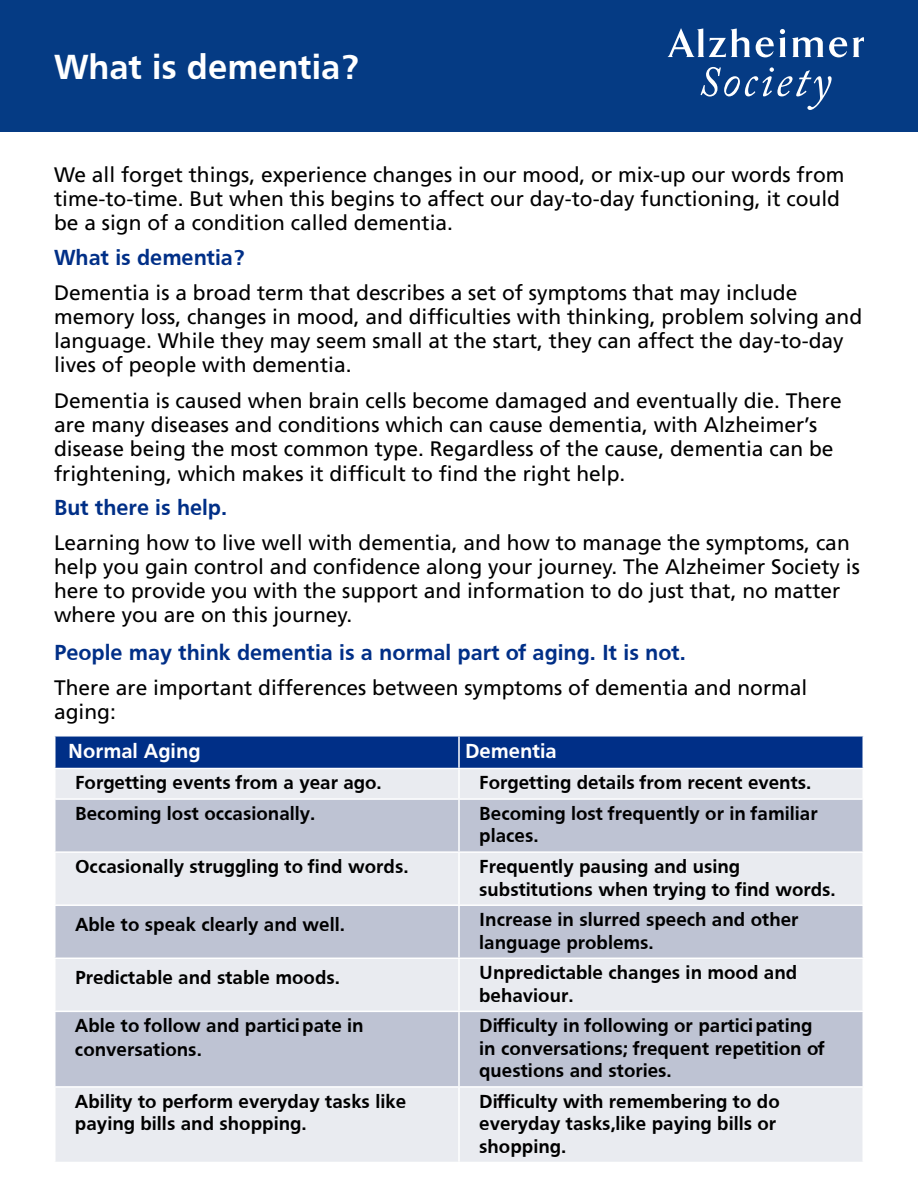
<style>
.page{position:relative;width:918px;height:1188px;background:#fff}
.page>*{position:absolute;margin:0;border:0;box-sizing:border-box;transform-origin:0 0}
.t1{font:700 36px "Frutiger";color:#fff}
.t2{font:700 22.5px "Frutiger";color:#002f87}
.t3{font:21px/24px "Frutiger";color:#000}
.t4{font:700 21px "Frutiger";color:#fff}
.t5{font:700 19.5px/22.5px "Frutiger";color:#000}
</style>
<div class="page">
<div style="left:56px;top:737px;width:806px;height:31px;background:#002f87"></div>
<div style="left:56px;top:769px;width:806px;height:393px;background:#e9ebf0"></div>
<svg style="left:56px;top:800px;width:806px;height:286px;fill:#bec3d3"></svg>
<hr style="left:458px;top:737px;width:2px;height:31px;background:#fff">
<hr style="left:458px;top:769px;width:2px;height:29px;background:#fff">
<hr style="left:54px;top:798px;width:405px;height:2px;background:#fff">
<hr style="left:459px;top:798px;width:405px;height:2px;background:#fff">
<hr style="left:458px;top:800px;width:2px;height:51px;background:#fff">
<hr style="left:54px;top:851px;width:405px;height:2px;background:#fff">
<hr style="left:459px;top:851px;width:405px;height:2px;background:#fff">
<hr style="left:458px;top:853px;width:2px;height:51px;background:#fff">
<hr style="left:54px;top:904px;width:405px;height:2px;background:#fff">
<hr style="left:459px;top:904px;width:405px;height:2px;background:#fff">
<hr style="left:458px;top:906px;width:2px;height:52px;background:#fff">
<hr style="left:54px;top:958px;width:405px;height:1px;background:#fff">
<hr style="left:459px;top:958px;width:405px;height:1px;background:#fff">
<hr style="left:458px;top:959px;width:2px;height:52px;background:#fff">
<hr style="left:54px;top:1011px;width:405px;height:1px;background:#fff">
<hr style="left:459px;top:1011px;width:405px;height:1px;background:#fff">
<hr style="left:458px;top:1012px;width:2px;height:74px;background:#fff">
<hr style="left:54px;top:1086px;width:405px;height:2px;background:#fff">
<hr style="left:459px;top:1086px;width:405px;height:2px;background:#fff">
<hr style="left:458px;top:1088px;width:2px;height:74px;background:#fff">
<div style="left:0;top:0;width:918px;height:132px;background:#053b84"></div>
<svg style="left:667px;top:28px;width:83px;height:29px"></svg>
<svg style="left:756px;top:29px;width:30px;height:28px"></svg>
<svg style="left:792px;top:37px;width:72px;height:20px"></svg>
<svg style="left:701px;top:67px;width:131px;height:43px"></svg>
<h1 class="t1" style="left:54px;top:47px;width:306px">What is dementia?</h1>
<p class="t3" style="left:54px;top:163px;width:792px">We all forget things, experience changes in our mood, or mix-up our words from time-to-time. But when this begins to affect our day-to-day functioning, it could be a sign of a condition called dementia.</p>
<p class="t2" style="left:54px;top:244px;width:192px">What is dementia?</p>
<p class="t3" style="left:54px;top:280px;width:810px">Dementia is a broad term that describes a set of symptoms that may include memory loss, changes in mood, and difficulties with thinking, problem solving and language. While they may seem small at the start, they can affect the day-to-day lives of people with dementia.</p>
<p class="t3" style="left:54px;top:388px;width:789px;line-height:24.5px">Dementia is caused when brain cells become damaged and eventually die. There are many diseases and conditions which can cause dementia, with Alzheimer’s disease being the most common type. Regardless of the cause, dementia can be frightening, which makes it difficult to find the right help.</p>
<p class="t2" style="left:54px;top:495px;width:175px">But there is help.</p>
<p class="t3" style="left:54px;top:531px;width:807px">Learning how to live well with dementia, and how to manage the symptoms, can help you gain control and confidence along your journey. The Alzheimer Society is here to provide you with the support and information to do just that, no matter where you are on this journey.</p>
<p class="t2" style="left:54px;top:639px;width:633px">People may think dementia is a normal part of aging. It is not.</p>
<p class="t3" style="left:54px;top:675px;width:755px">There are important differences between symptoms of dementia and normal aging:</p>
<p class="t4" style="left:68px;top:739px;width:134px">Normal Aging</p>
<p class="t4" style="left:465px;top:739px;width:93px">Dementia</p>
<p class="t5" style="left:75px;top:771px;width:308px">Forgetting events from a year ago.</p>
<p class="t5" style="left:479px;top:771px;width:334px">Forgetting details from recent events.</p>
<p class="t5" style="left:75px;top:802px;width:242px">Becoming lost occasionally.</p>
<p class="t5" style="left:479px;top:802px;width:340px">Becoming lost frequently or in familiar places.</p>
<p class="t5" style="left:75px;top:855px;width:335px">Occasionally struggling to find words.</p>
<p class="t5" style="left:479px;top:855px;width:358px">Frequently pausing and using substitutions when trying to find words.</p>
<p class="t5" style="left:75px;top:913px;width:271px">Able to speak clearly and well.</p>
<p class="t5" style="left:479px;top:908px;width:321px">Increase in slurred speech and other language problems.</p>
<p class="t5" style="left:75px;top:966px;width:267px">Predictable and stable moods.</p>
<p class="t5" style="left:479px;top:961px;width:320px">Unpredictable changes in mood and behaviour.</p>
<p class="t5" style="left:75px;top:1014px;width:290px;line-height:23.4px">Able to follow and participate in conversations.</p>
<p class="t5" style="left:479px;top:1014px;width:347px">Difficulty in following or participating in conversations; frequent repetition of questions and stories.</p>
<p class="t5" style="left:75px;top:1090px;width:333px">Ability to perform everyday tasks like paying bills and shopping.</p>
<p class="t5" style="left:479px;top:1090px;width:302px">Difficulty with remembering to do everyday tasks,like paying bills or shopping.</p>
</div>
